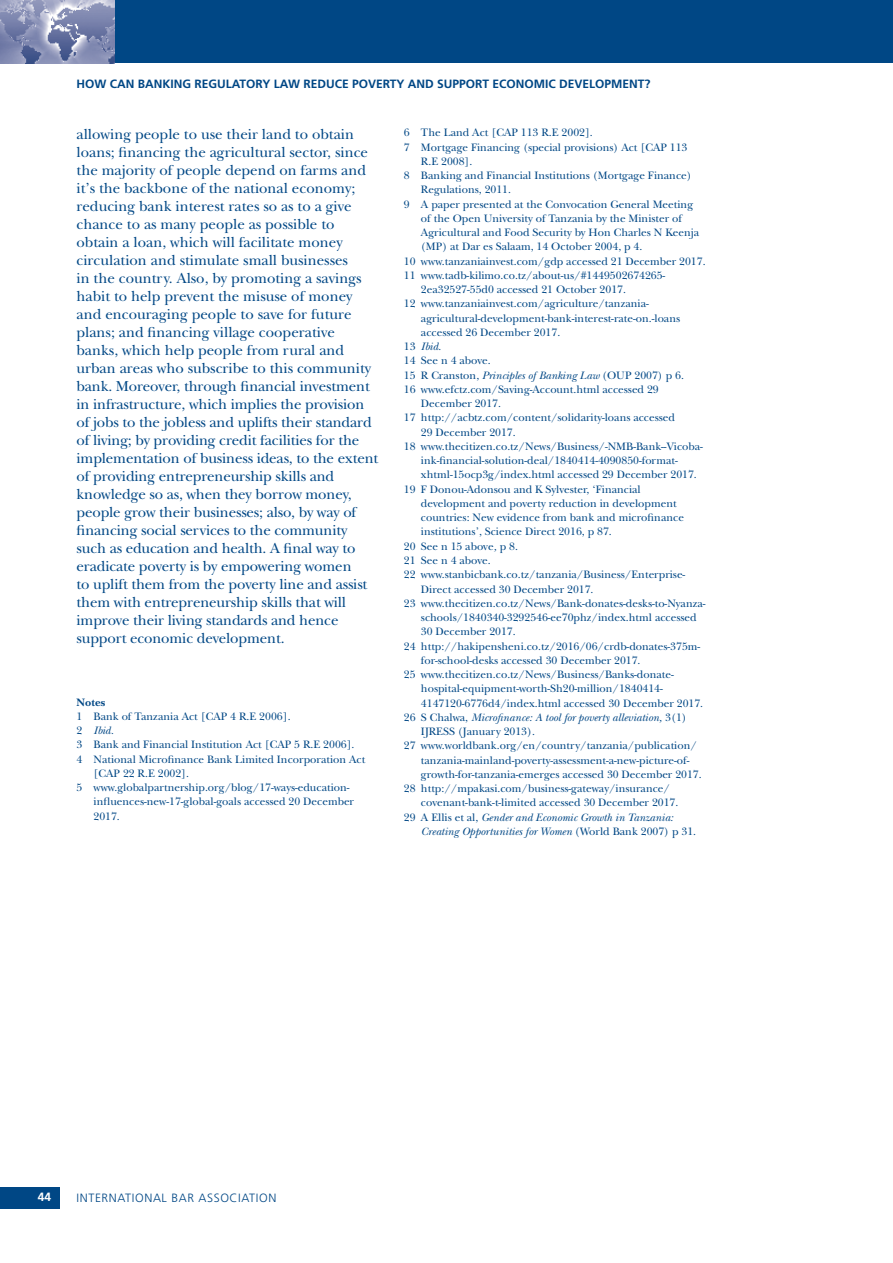
<style>
.page{position:relative;width:893px;height:1263px;background:#fff}
.page>*{position:absolute;margin:0;border:0;box-sizing:border-box;transform-origin:0 0}
.t1{font:15px/18px "New Baskerville";letter-spacing:-.01em;color:#004785}
.t2{font:700 12px "Frutiger";color:#004785}
.t3{font:300 12px "Frutiger";letter-spacing:.05em;color:#004785}
.t4{font:700 12px "Frutiger";color:#fff}
.t5{font:11.25px "New Baskerville";color:#004785}
.t6{font:italic 11.25px "New Baskerville";color:#004785}
.t7{font:700 11.25px "New Baskerville";color:#004785}
.s1{font-style:normal}
.s2{font-style:italic}
</style>
<div class="page">
<div style="left:0;top:1187px;width:60px;height:21px;background:#004785"></div>
<div style="left:0;top:0;width:893px;height:63px;background:#004785"></div>
<img style="left:0;top:0;width:115px;height:63px">
<p class="t2" style="left:77px;top:77px;width:575px">HOW CAN BANKING REGULATORY LAW REDUCE POVERTY AND SUPPORT ECONOMIC DEVELOPMENT?</p>
<p class="t1" style="left:77px;top:125px;width:303px">allowing people to use their land to obtain loans; financing the agricultural sector, since the majority of people depend on farms and it’s the backbone of the national economy; reducing bank interest rates so as to a give chance to as many people as possible to obtain a loan, which will facilitate money circulation and stimulate small businesses<br>in the country. Also, by promoting a savings habit to help prevent the misuse of money and encouraging people to save for future plans; and financing village cooperative banks, which help people from rural and urban areas who subscribe to this community bank. Moreover, through financial investment in infrastructure, which implies the provision of jobs to the jobless and uplifts their standard of living; by providing credit facilities for the implementation of business ideas, to the extent of providing entrepreneurship skills and knowledge so as, when they borrow money, people grow their businesses; also, by way of financing social services to the community such as education and health. A final way to eradicate poverty is by empowering women<br>to uplift them from the poverty line and assist them with entrepreneurship skills that will improve their living standards and hence support economic development.</p>
<p class="t7" style="left:77px;top:695px;width:30px">Notes</p>
<p class="t5" style="left:77px;top:709px;width:216px">1 Bank of Tanzania Act [CAP 4 R.E 2006].</p>
<p class="t6" style="left:77px;top:724px;width:39px"><span class="s1">2</span> Ibid.</p>
<p class="t5" style="left:77px;top:738px;width:280px">3 Bank and Financial Institution Act [CAP 5 R.E 2006].</p>
<p class="t5" style="left:77px;top:752px;width:290px">4 National Microfinance Bank Limited Incorporation Act</p>
<p class="t5" style="left:94px;top:766px;width:97px">[CAP 22 R.E 2002].</p>
<p class="t5" style="left:77px;top:781px;width:275px">5 www.globalpartnership.org/blog/17-ways-education-</p>
<p class="t5" style="left:94px;top:795px;width:262px">influences-new-17-global-goals accessed 20 December</p>
<p class="t5" style="left:94px;top:809px;width:28px">2017.</p>
<p class="t5" style="left:404px;top:126px;width:190px">6 The Land Act [CAP 113 R.E 2002].</p>
<p class="t5" style="left:404px;top:140px;width:285px">7 Mortgage Financing (special provisions) Act [CAP 113</p>
<p class="t5" style="left:421px;top:154px;width:53px">R.E 2008].</p>
<p class="t5" style="left:404px;top:169px;width:289px">8 Banking and Financial Institutions (Mortgage Finance)</p>
<p class="t5" style="left:421px;top:183px;width:91px">Regulations, 2011.</p>
<p class="t5" style="left:404px;top:197px;width:291px">9 A paper presented at the Convocation General Meeting</p>
<p class="t5" style="left:421px;top:211px;width:263px">of the Open University of Tanzania by the Minister of</p>
<p class="t5" style="left:421px;top:226px;width:280px">Agricultural and Food Security by Hon Charles N Keenja</p>
<p class="t5" style="left:421px;top:240px;width:223px">(MP) at Dar es Salaam, 14 October 2004, p 4.</p>
<p class="t5" style="left:404px;top:254px;width:303px">10 www.tanzaniainvest.com/gdp accessed 21 December 2017.</p>
<p class="t5" style="left:404px;top:268px;width:263px">11 www.tadb-kilimo.co.tz/about-us/#1449502674265-</p>
<p class="t5" style="left:421px;top:283px;width:206px">2ea32527-55d0 accessed 21 October 2017.</p>
<p class="t5" style="left:404px;top:297px;width:246px">12 www.tanzaniainvest.com/agriculture/tanzania-</p>
<p class="t5" style="left:421px;top:311px;width:261px">agricultural-development-bank-interest-rate-on.-loans</p>
<p class="t5" style="left:421px;top:325px;width:141px">accessed 26 December 2017.</p>
<p class="t6" style="left:404px;top:340px;width:39px"><span class="s1">13</span> Ibid.</p>
<p class="t5" style="left:404px;top:354px;width:88px">14 See n 4 above.</p>
<p class="t5" style="left:404px;top:368px;width:282px">15 R Cranston, <span class="s2">Principles of Banking Law</span> (OUP 2007) p 6.</p>
<p class="t5" style="left:404px;top:382px;width:256px">16 www.efctz.com/Saving-Account.html accessed 29</p>
<p class="t5" style="left:421px;top:397px;width:82px">December 2017.</p>
<p class="t5" style="left:404px;top:411px;width:273px">17 http://acbtz.com/content/solidarity-loans accessed</p>
<p class="t5" style="left:421px;top:425px;width:96px">29 December 2017.</p>
<p class="t5" style="left:404px;top:439px;width:300px">18 www.thecitizen.co.tz/News/Business/-NMB-Bank--Vicoba-</p>
<p class="t5" style="left:421px;top:454px;width:258px">ink-financial-solution-deal/1840414-4090850-format-</p>
<p class="t5" style="left:421px;top:468px;width:277px">xhtml-15ocp3g/index.html accessed 29 December 2017.</p>
<p class="t5" style="left:404px;top:482px;width:238px">19 F Donou-Adonsou and K Sylvester, ‘Financial</p>
<p class="t5" style="left:421px;top:496px;width:257px">development and poverty reduction in development</p>
<p class="t5" style="left:421px;top:511px;width:264px">countries: New evidence from bank and microfinance</p>
<p class="t5" style="left:421px;top:525px;width:192px">institutions’, Science Direct 2016, p 87.</p>
<p class="t5" style="left:404px;top:539px;width:115px">20 See n 15 above<span class="s2">,</span> p 8.</p>
<p class="t5" style="left:404px;top:553px;width:88px">21 See n 4 above.</p>
<p class="t5" style="left:404px;top:568px;width:283px">22 www.stanbicbank.co.tz/tanzania/Business/Enterprise-</p>
<p class="t5" style="left:421px;top:582px;width:174px">Direct accessed 30 December 2017.</p>
<p class="t5" style="left:404px;top:596px;width:303px">23 www.thecitizen.co.tz/News/Bank-donates-desks-to-Nyanza-</p>
<p class="t5" style="left:421px;top:610px;width:277px">schools/1840340-3292546-ee70phz/index.html accessed</p>
<p class="t5" style="left:421px;top:625px;width:96px">30 December 2017.</p>
<p class="t5" style="left:404px;top:639px;width:298px">24 http://hakipensheni.co.tz/2016/06/crdb-donates-375m-</p>
<p class="t5" style="left:421px;top:653px;width:221px">for-school-desks accessed 30 December 2017.</p>
<p class="t5" style="left:404px;top:667px;width:271px">25 www.thecitizen.co.tz/News/Business/Banks-donate-</p>
<p class="t5" style="left:421px;top:682px;width:243px">hospital-equipment-worth-Sh20-million/1840414-</p>
<p class="t5" style="left:421px;top:696px;width:284px">4147120-6776d4/index.html accessed 30 December 2017.</p>
<p class="t6" style="left:404px;top:711px;width:284px"><span class="s1">26 S Chalwa,</span> Microfinance: A tool for poverty alleviation, <span class="s1">3(1)</span></p>
<p class="t5" style="left:421px;top:724px;width:115px">IJRESS (January 2013).</p>
<p class="t5" style="left:404px;top:739px;width:295px">27 www.worldbank.org/en/country/tanzania/publication/</p>
<p class="t5" style="left:421px;top:753px;width:270px">tanzania-mainland-poverty-assessment-a-new-picture-of-</p>
<p class="t5" style="left:421px;top:767px;width:282px">growth-for-tanzania-emerges accessed 30 December 2017.</p>
<p class="t5" style="left:404px;top:781px;width:268px">28 http://mpakasi.com/business-gateway/insurance/</p>
<p class="t5" style="left:421px;top:796px;width:259px">covenant-bank-t-limited accessed 30 December 2017.</p>
<p class="t6" style="left:404px;top:810px;width:271px"><span class="s1">29 A Ellis et al,</span> Gender and Economic Growth in Tanzania:</p>
<p class="t6" style="left:421px;top:825px;width:277px">Creating Opportunities for Women <span class="s1">(World Bank 2007) p 31.</span></p>
<p class="t4" style="left:38px;top:1189px;width:15px">44</p>
<p class="t3" style="left:77px;top:1191px;width:201px">INTERNATIONAL BAR ASSOCIATION</p>
</div>
